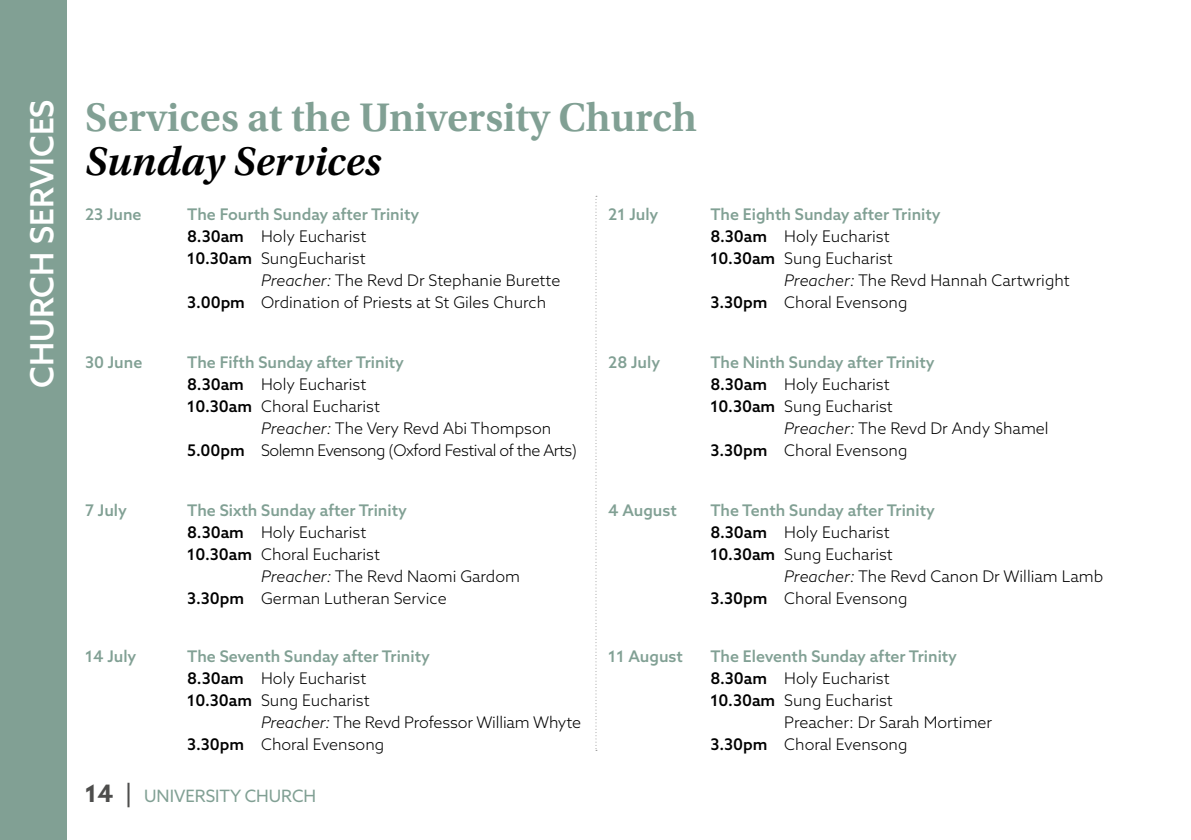
<style>
.page{position:relative;width:1191px;height:840px;background:#fff}
.page>*{position:absolute;margin:0;border:0;box-sizing:border-box;transform-origin:0 0}
.t1{font:600 42px "Utopia Std";color:#81a094}
.t2{font:italic 600 42px "Utopia Std";color:#000}
.t3{font:500 32px "Azo Sans";color:#fff}
.t4{font:17px "Azo Sans";color:#81a094}
.t5{font:300 16px "Azo Sans";color:#000}
.t6{font:500 16px "Azo Sans";color:#81a094}
.t7{font:300 16px "Azo Sans";letter-spacing:-.03em;color:#000}
.s1{font-weight:500}
.s2{font-style:italic}
.s3{font-weight:700;font-size:24px;color:#4d4d4c}
.s4{font-size:24px;color:#4d4d4c}
</style>
<div class="page">
<div style="left:0;top:0;width:67px;height:839px;background:#81a094"></div>
<svg style="left:595px;top:196px;width:2px;height:554px"></svg>
<h2 class="t3" style="left:21px;top:387px;width:290px;rotate:-90deg">CHURCH SERVICES</h2>
<h1 class="t1" style="left:85px;top:94px;width:613px">Services at the University Church</h1>
<h1 class="t2" style="left:85px;top:138px;width:297px">Sunday Services</h1>
<p class="t6" style="left:85px;top:203px;width:58px">23 June</p>
<p class="t6" style="left:187px;top:203px;width:234px">The Fourth Sunday after Trinity</p>
<p class="t5" style="left:187px;top:225px;width:181px"><span class="s1">8.30am</span> Holy Eucharist</p>
<p class="t5" style="left:187px;top:247px;width:180px"><span class="s1">10.30am</span> SungEucharist</p>
<p class="t5" style="left:261px;top:269px;width:301px"><span class="s2">Preacher:</span> The Revd Dr Stephanie Burette</p>
<p class="t5" style="left:187px;top:291px;width:360px"><span class="s1">3.00pm</span> Ordination of Priests at St Giles Church</p>
<p class="t6" style="left:608px;top:203px;width:52px">21 July</p>
<p class="t6" style="left:710px;top:203px;width:232px">The Eighth Sunday after Trinity</p>
<p class="t5" style="left:710px;top:225px;width:181px"><span class="s1">8.30am</span> Holy Eucharist</p>
<p class="t5" style="left:710px;top:247px;width:184px"><span class="s1">10.30am</span> Sung Eucharist</p>
<p class="t5" style="left:784px;top:269px;width:287px"><span class="s2">Preacher:</span> The Revd Hannah Cartwright</p>
<p class="t5" style="left:710px;top:291px;width:199px"><span class="s1">3.30pm</span> Choral Evensong</p>
<p class="t6" style="left:85px;top:351px;width:59px">30 June</p>
<p class="t6" style="left:187px;top:351px;width:218px">The Fifth Sunday after Trinity</p>
<p class="t5" style="left:187px;top:373px;width:181px"><span class="s1">8.30am</span> Holy Eucharist</p>
<p class="t5" style="left:187px;top:395px;width:194px"><span class="s1">10.30am</span> Choral Eucharist</p>
<p class="t5" style="left:261px;top:417px;width:292px"><span class="s2">Preacher:</span> The Very Revd Abi Thompson</p>
<p class="t7" style="left:187px;top:439px;width:391px"><span class="s1">5.00pm</span> Solemn Evensong (Oxford Festival of the Arts)</p>
<p class="t6" style="left:608px;top:351px;width:54px">28 July</p>
<p class="t6" style="left:710px;top:351px;width:226px">The Ninth Sunday after Trinity</p>
<p class="t5" style="left:710px;top:373px;width:181px"><span class="s1">8.30am</span> Holy Eucharist</p>
<p class="t5" style="left:710px;top:395px;width:184px"><span class="s1">10.30am</span> Sung Eucharist</p>
<p class="t5" style="left:784px;top:417px;width:266px"><span class="s2">Preacher:</span> The Revd Dr Andy Shamel</p>
<p class="t5" style="left:710px;top:439px;width:199px"><span class="s1">3.30pm</span> Choral Evensong</p>
<p class="t6" style="left:85px;top:499px;width:43px">7 July</p>
<p class="t6" style="left:187px;top:499px;width:221px">The Sixth Sunday after Trinity</p>
<p class="t5" style="left:187px;top:521px;width:181px"><span class="s1">8.30am</span> Holy Eucharist</p>
<p class="t5" style="left:187px;top:543px;width:194px"><span class="s1">10.30am</span> Choral Eucharist</p>
<p class="t5" style="left:261px;top:565px;width:260px"><span class="s2">Preacher:</span> The Revd Naomi Gardom</p>
<p class="t5" style="left:187px;top:587px;width:261px"><span class="s1">3.30pm</span> German Lutheran Service</p>
<p class="t6" style="left:85px;top:645px;width:53px">14 July</p>
<p class="t6" style="left:187px;top:645px;width:244px">The Seventh Sunday after Trinity</p>
<p class="t5" style="left:187px;top:667px;width:181px"><span class="s1">8.30am</span> Holy Eucharist</p>
<p class="t5" style="left:187px;top:689px;width:184px"><span class="s1">10.30am</span> Sung Eucharist</p>
<p class="t5" style="left:261px;top:711px;width:321px"><span class="s2">Preacher:</span> The Revd Professor William Whyte</p>
<p class="t5" style="left:187px;top:733px;width:199px"><span class="s1">3.30pm</span> Choral Evensong</p>
<p class="t4" style="left:85px;top:784px;width:233px"><span class="s3">14</span> <span class="s4">|</span> UNIVERSITY CHURCH</p>
<p class="t6" style="left:608px;top:499px;width:70px">4 August</p>
<p class="t6" style="left:710px;top:499px;width:226px">The Tenth Sunday after Trinity</p>
<p class="t5" style="left:710px;top:521px;width:181px"><span class="s1">8.30am</span> Holy Eucharist</p>
<p class="t5" style="left:710px;top:543px;width:184px"><span class="s1">10.30am</span> Sung Eucharist</p>
<p class="t5" style="left:784px;top:565px;width:320px"><span class="s2">Preacher:</span> The Revd Canon Dr William Lamb</p>
<p class="t5" style="left:710px;top:587px;width:199px"><span class="s1">3.30pm</span> Choral Evensong</p>
<p class="t6" style="left:608px;top:645px;width:76px">11 August</p>
<p class="t6" style="left:710px;top:645px;width:248px">The Eleventh Sunday after Trinity</p>
<p class="t5" style="left:710px;top:667px;width:181px"><span class="s1">8.30am</span> Holy Eucharist</p>
<p class="t5" style="left:710px;top:689px;width:184px"><span class="s1">10.30am</span> Sung Eucharist</p>
<p class="t5" style="left:784px;top:711px;width:209px">Preacher: Dr Sarah Mortimer</p>
<p class="t5" style="left:710px;top:733px;width:199px"><span class="s1">3.30pm</span> Choral Evensong</p>
</div>
